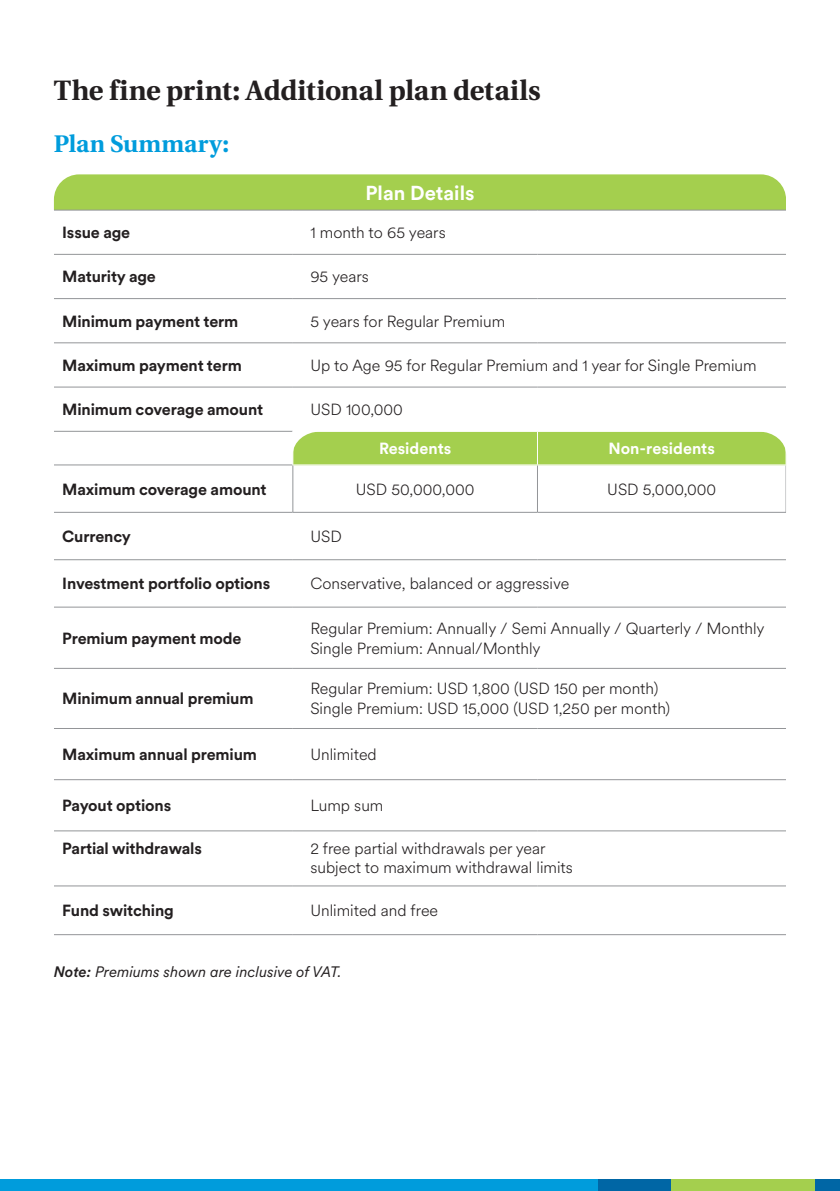
<style>
.page{position:relative;width:840px;height:1191px;background:#fff}
.page>*{position:absolute;margin:0;border:0;box-sizing:border-box;transform-origin:0 0}
.t1{font:700 28px "Utopia";letter-spacing:-.005em;color:#231f20}
.t2{font:700 24px "Utopia";letter-spacing:.01em;color:#009cdc}
.t3{font:700 20px "Met Life Circular";color:#fff}
.t4{font:300 16px/20px "Met Life Circular";color:#231f20}
.t5{font:700 16px "Met Life Circular";letter-spacing:-.01em;color:#231f20}
.t6{font:700 16px "Met Life Circular";color:#fff}
.t7{font:italic 15px "Met Life Circular";color:#231f20}
.s1{font-weight:500}
</style>
<div class="page">
<div style="left:293px;top:432px;width:492px;height:32px;background:#a4cf4e"></div>
<div style="left:54px;top:174px;width:731px;height:36px;background:#a4cf4e"></div>
<hr style="left:54px;top:254px;width:239px;height:1px;background:#939598">
<hr style="left:293px;top:254px;width:244px;height:1px;background:#939598">
<hr style="left:537px;top:254px;width:248px;height:1px;background:#939598">
<hr style="left:54px;top:298px;width:239px;height:1px;background:#939598">
<hr style="left:293px;top:298px;width:244px;height:1px;background:#939598">
<hr style="left:537px;top:298px;width:248px;height:1px;background:#939598">
<hr style="left:54px;top:342px;width:239px;height:1px;background:#939598">
<hr style="left:293px;top:342px;width:244px;height:1px;background:#939598">
<hr style="left:537px;top:342px;width:248px;height:1px;background:#939598">
<hr style="left:54px;top:512px;width:238px;height:1px;background:#939598">
<hr style="left:54px;top:559px;width:239px;height:1px;background:#939598">
<hr style="left:293px;top:559px;width:244px;height:1px;background:#939598">
<hr style="left:537px;top:559px;width:248px;height:1px;background:#939598">
<hr style="left:54px;top:607px;width:239px;height:1px;background:#939598">
<hr style="left:293px;top:607px;width:244px;height:1px;background:#939598">
<hr style="left:537px;top:607px;width:248px;height:1px;background:#939598">
<hr style="left:54px;top:668px;width:239px;height:1px;background:#939598">
<hr style="left:293px;top:668px;width:244px;height:1px;background:#939598">
<hr style="left:537px;top:668px;width:248px;height:1px;background:#939598">
<hr style="left:54px;top:728px;width:239px;height:1px;background:#939598">
<hr style="left:293px;top:728px;width:244px;height:1px;background:#939598">
<hr style="left:537px;top:728px;width:248px;height:1px;background:#939598">
<hr style="left:54px;top:779px;width:239px;height:1px;background:#939598">
<hr style="left:293px;top:779px;width:244px;height:1px;background:#939598">
<hr style="left:537px;top:779px;width:248px;height:1px;background:#939598">
<hr style="left:54px;top:830px;width:239px;height:1px;background:#939598">
<hr style="left:293px;top:830px;width:244px;height:1px;background:#939598">
<hr style="left:537px;top:830px;width:248px;height:1px;background:#939598">
<hr style="left:54px;top:885px;width:239px;height:1px;background:#939598">
<hr style="left:293px;top:885px;width:244px;height:1px;background:#939598">
<hr style="left:537px;top:885px;width:248px;height:1px;background:#939598">
<hr style="left:54px;top:934px;width:239px;height:1px;background:#939598">
<hr style="left:293px;top:934px;width:244px;height:1px;background:#939598">
<hr style="left:537px;top:934px;width:248px;height:1px;background:#939598">
<hr style="left:54px;top:210px;width:239px;height:1px;background:#939598">
<hr style="left:293px;top:210px;width:244px;height:1px;background:#939598">
<hr style="left:537px;top:210px;width:248px;height:1px;background:#939598">
<hr style="left:54px;top:387px;width:239px;height:1px;background:#939598">
<hr style="left:293px;top:387px;width:244px;height:1px;background:#939598">
<hr style="left:537px;top:387px;width:248px;height:1px;background:#939598">
<hr style="left:54px;top:464px;width:238px;height:1px;background:#939598">
<hr style="left:292px;top:465px;width:1px;height:47px;background:#939598">
<hr style="left:537px;top:465px;width:1px;height:47px;background:#939598">
<hr style="left:785px;top:465px;width:1px;height:47px;background:#939598">
<hr style="left:292px;top:512px;width:245px;height:1px;background:#939598">
<hr style="left:537px;top:512px;width:248px;height:1px;background:#939598">
<hr style="left:54px;top:431px;width:238px;height:1px;background:#939598">
<hr style="left:537px;top:431px;width:1px;height:33px;background:#fff">
<div style="left:598px;top:1179px;width:241px;height:12px;background:#a4cf4e"></div>
<div style="left:0;top:1179px;width:670px;height:12px;background:#009cdc"></div>
<div style="left:598px;top:1179px;width:72px;height:12px;background:#0066a5"></div>
<div style="left:815px;top:1179px;width:24px;height:12px;background:#0066a5"></div>
<h1 class="t1" style="left:54px;top:74px;width:488px">The fine print: Additional plan details</h1>
<h2 class="t2" style="left:54px;top:130px;width:177px">Plan Summary:</h2>
<p class="t3" style="left:365px;top:179px;width:110px">Plan Details</p>
<p class="t5" style="left:62px;top:222px;width:69px">Issue age</p>
<p class="t4" style="left:310px;top:222px;width:137px">1 month to 65 years</p>
<p class="t5" style="left:62px;top:266px;width:95px">Maturity age</p>
<p class="t4" style="left:310px;top:266px;width:60px">95 years</p>
<p class="t5" style="left:62px;top:310px;width:177px">Minimum payment term</p>
<p class="t4" style="left:310px;top:310px;width:196px">5 years for Regular Premium</p>
<p class="t5" style="left:62px;top:354px;width:181px">Maximum payment term</p>
<p class="t4" style="left:310px;top:355px;width:447px">Up to Age 95 for Regular Premium and 1 year for Single Premium</p>
<p class="t5" style="left:62px;top:398px;width:202px">Minimum coverage amount</p>
<p class="t4" style="left:310px;top:399px;width:94px">USD 100,000</p>
<p class="t6" style="left:379px;top:437px;width:74px">Residents</p>
<p class="t6" style="left:608px;top:437px;width:108px">Non-residents</p>
<p class="t5" style="left:62px;top:478px;width:206px">Maximum coverage amount</p>
<p class="t4" style="left:355px;top:478px;width:120px">USD 50,000,000</p>
<p class="t4" style="left:607px;top:478px;width:110px">USD 5,000,000</p>
<p class="t5" style="left:62px;top:525px;width:70px">Currency</p>
<p class="t4" style="left:310px;top:526px;width:33px">USD</p>
<p class="t5" style="left:62px;top:573px;width:209px">Investment portfolio options</p>
<p class="t4" style="left:310px;top:573px;width:260px">Conservative, balanced or aggressive</p>
<p class="t5" style="left:62px;top:627px;width:181px">Premium payment mode</p>
<p class="t4" style="left:310px;top:617px;width:455px">Regular Premium: Annually / Semi Annually / Quarterly / Monthly<br>Single Premium: Annual/Monthly</p>
<p class="t5" style="left:62px;top:688px;width:193px">Minimum annual premium</p>
<p class="t4" style="left:310px;top:678px;width:361px">Regular Premium: USD 1,800 (USD 150 per month)<br>Single Premium: USD 15,000 (USD 1,250 per month)</p>
<p class="t5" style="left:62px;top:743px;width:196px">Maximum annual premium</p>
<p class="t4" style="left:310px;top:744px;width:68px">Unlimited</p>
<p class="t5" style="left:62px;top:794px;width:110px">Payout options</p>
<p class="t4" style="left:310px;top:795px;width:75px">Lump sum</p>
<p class="t5" style="left:62px;top:837px;width:141px">Partial withdrawals</p>
<p class="t4" style="left:310px;top:838px;width:264px;line-height:19.2px">2 free partial withdrawals per year subject to maximum withdrawal limits</p>
<p class="t5" style="left:62px;top:899px;width:113px">Fund switching</p>
<p class="t4" style="left:310px;top:900px;width:129px">Unlimited and free</p>
<p class="t7" style="left:54px;top:961px;width:289px"><span class="s1">Note:</span> Premiums shown are inclusive of VAT.</p>
</div>
